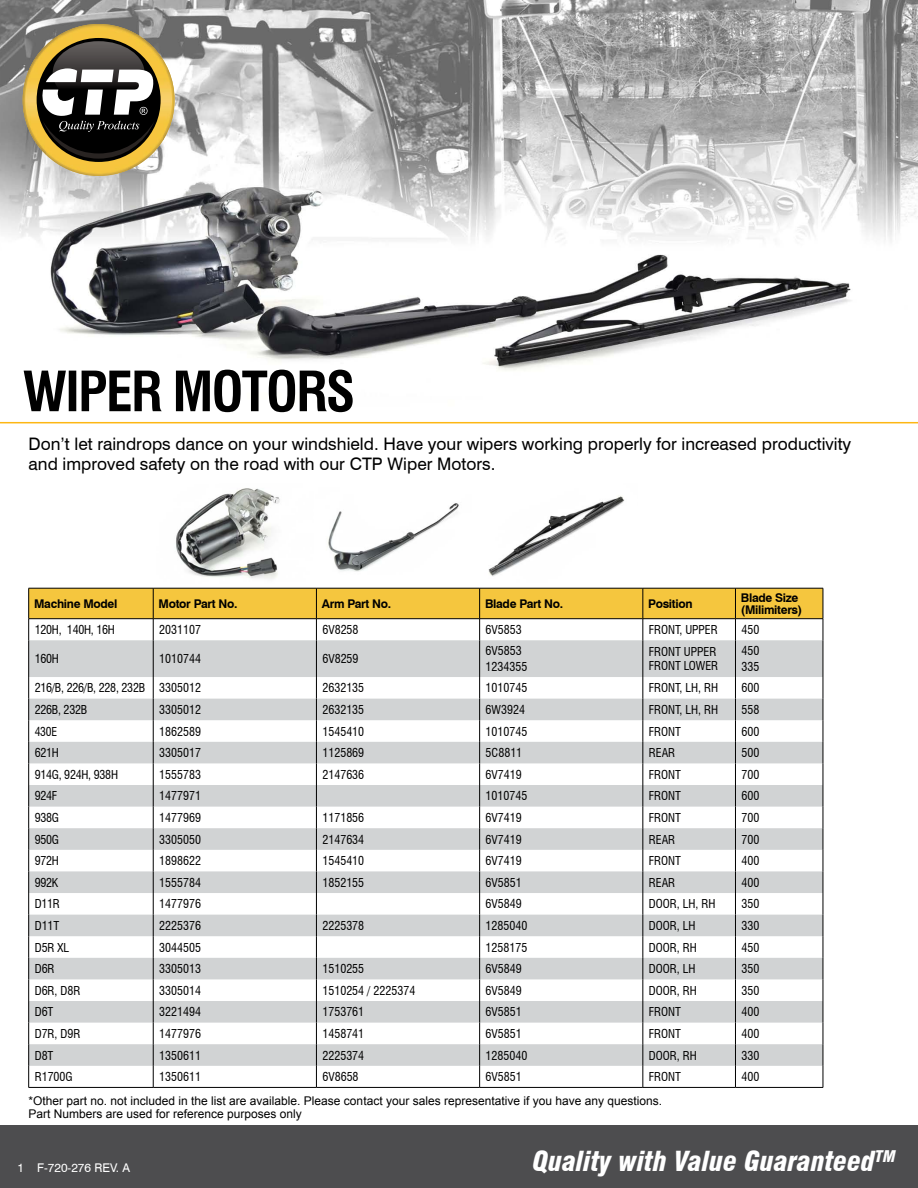
<style>
.page{position:relative;width:918px;height:1188px;background:#fff}
.page>*{position:absolute;margin:0;border:0;box-sizing:border-box;transform-origin:0 0}
.t1{font:italic 900 condensed 27px "Swiss 721 BT";color:#fff}
.t2{font:17.25px/19.5px "Swiss 721 BT";color:#000}
.t3{font:condensed 12px/16.5px "Swiss 721 BT";color:#000}
.t4{font:12px/13.5px "Arial";color:#000}
.t5{font:700 12px/12.8px "Swiss 721 BT";letter-spacing:-.025em;color:#000}
.t6{font:condensed 12px "Swiss 721 BT";letter-spacing:-.02em;color:#000}
.t7{font:12px "Swiss 721 BT";color:#fff}
</style>
<div class="page">
<img style="left:0;top:0;width:918px;height:422px">
<div style="left:0;top:1125px;width:918px;height:63px;background:#4d4d4f"></div>
<hr style="left:0;top:422px;width:918px;height:1px;background:#fdb714">
<img style="left:58px;top:24px;width:81px;height:3px">
<img style="left:23px;top:70px;width:2px;height:71px">
<img style="left:172px;top:70px;width:3px;height:70px">
<img style="left:69px;top:173px;width:59px;height:3px">
<img style="left:25px;top:27px;width:147px;height:146px">
<svg style="left:28px;top:35px;width:141px;height:135px"></svg>
<svg style="left:24px;top:370px;width:329px;height:42px"></svg>
<svg style="left:29px;top:640px;width:794px;height:426px;fill:#d1d3d4"></svg>
<hr style="left:28px;top:640px;width:1px;height:37px;background:#000">
<svg style="left:28px;top:677px;width:1px;height:410px"></svg>
<hr style="left:28px;top:1087px;width:125px;height:1px;background:#000">
<hr style="left:153px;top:1087px;width:163px;height:1px;background:#000">
<hr style="left:316px;top:1087px;width:164px;height:1px;background:#000">
<hr style="left:480px;top:1087px;width:163px;height:1px;background:#000">
<hr style="left:643px;top:1087px;width:92px;height:1px;background:#000">
<hr style="left:735px;top:1087px;width:88px;height:1px;background:#000">
<svg style="left:28px;top:588px;width:796px;height:52px"></svg>
<hr style="left:153px;top:640px;width:1px;height:37px;background:#000">
<hr style="left:316px;top:640px;width:1px;height:37px;background:#000">
<hr style="left:479px;top:640px;width:1px;height:37px;background:#000">
<hr style="left:643px;top:640px;width:1px;height:37px;background:#000">
<hr style="left:735px;top:640px;width:1px;height:37px;background:#000">
<hr style="left:823px;top:640px;width:1px;height:37px;background:#000">
<svg style="left:153px;top:677px;width:1px;height:410px"></svg>
<svg style="left:316px;top:677px;width:1px;height:410px"></svg>
<svg style="left:479px;top:677px;width:1px;height:410px"></svg>
<svg style="left:643px;top:677px;width:1px;height:410px"></svg>
<svg style="left:735px;top:677px;width:1px;height:410px"></svg>
<svg style="left:823px;top:677px;width:1px;height:410px"></svg>
<img style="left:176px;top:488px;width:283px;height:91px">
<img style="left:488px;top:496px;width:137px;height:80px">
<h2 class="t2" style="left:28px;top:434px;width:824px">Don’t let raindrops dance on your windshield. Have your wipers working properly for increased productivity and improved safety on the road with our CTP Wiper Motors.</h2>
<p class="t5" style="left:34px;top:597px;width:85px">Machine Model</p>
<p class="t5" style="left:159px;top:597px;width:80px">Motor Part No.</p>
<p class="t5" style="left:322px;top:597px;width:71px">Arm Part No.</p>
<p class="t5" style="left:485px;top:597px;width:80px">Blade Part No.</p>
<p class="t5" style="left:648px;top:597px;width:46px">Position</p>
<p class="t5" style="left:741px;top:591px;width:63px">Blade Size (Milimiters)</p>
<p class="t6" style="left:35px;top:623px;width:82px">120H, 140H, 16H</p>
<p class="t3" style="left:159px;top:622px;width:43px">2031107</p>
<p class="t3" style="left:322px;top:622px;width:38px">6V8258</p>
<p class="t3" style="left:486px;top:622px;width:38px">6V5853</p>
<p class="t3" style="left:649px;top:622px;width:71px">FRONT, UPPER</p>
<p class="t3" style="left:741px;top:622px;width:19px">450</p>
<p class="t3" style="left:35px;top:651px;width:26px">160H</p>
<p class="t3" style="left:159px;top:651px;width:43px">1010744</p>
<p class="t3" style="left:322px;top:651px;width:38px">6V8259</p>
<p class="t3" style="left:486px;top:642px;width:43px">6V5853<br>1234355</p>
<p class="t3" style="left:649px;top:644px;width:71px;line-height:14.4px">FRONT UPPER<br>FRONT LOWER</p>
<p class="t3" style="left:741px;top:642px;width:19px">450<br>335</p>
<p class="t6" style="left:35px;top:681px;width:168px">216/B, 226/B, 228, 232B 3305012</p>
<p class="t3" style="left:322px;top:680px;width:43px">2632135</p>
<p class="t3" style="left:486px;top:680px;width:43px">1010745</p>
<p class="t3" style="left:649px;top:680px;width:71px">FRONT, LH, RH</p>
<p class="t3" style="left:741px;top:680px;width:19px">600</p>
<p class="t6" style="left:35px;top:702px;width:54px">226B, 232B</p>
<p class="t3" style="left:159px;top:701px;width:43px">3305012</p>
<p class="t3" style="left:322px;top:701px;width:43px">2632135</p>
<p class="t3" style="left:486px;top:701px;width:41px">6W3924</p>
<p class="t3" style="left:649px;top:701px;width:71px">FRONT, LH, RH</p>
<p class="t3" style="left:741px;top:701px;width:19px">558</p>
<p class="t3" style="left:35px;top:723px;width:24px">430E</p>
<p class="t3" style="left:159px;top:723px;width:43px">1862589</p>
<p class="t3" style="left:322px;top:723px;width:43px">1545410</p>
<p class="t3" style="left:486px;top:723px;width:43px">1010745</p>
<p class="t3" style="left:649px;top:723px;width:34px">FRONT</p>
<p class="t3" style="left:741px;top:723px;width:19px">600</p>
<p class="t3" style="left:35px;top:745px;width:26px">621H</p>
<p class="t3" style="left:159px;top:745px;width:43px">3305017</p>
<p class="t3" style="left:322px;top:745px;width:43px">1125869</p>
<p class="t3" style="left:486px;top:745px;width:38px">5C8811</p>
<p class="t3" style="left:649px;top:745px;width:28px">REAR</p>
<p class="t3" style="left:741px;top:745px;width:19px">500</p>
<p class="t6" style="left:35px;top:767px;width:85px">914G, 924H, 938H</p>
<p class="t3" style="left:159px;top:766px;width:43px">1555783</p>
<p class="t3" style="left:322px;top:766px;width:43px">2147636</p>
<p class="t3" style="left:486px;top:766px;width:38px">6V7419</p>
<p class="t3" style="left:649px;top:766px;width:34px">FRONT</p>
<p class="t3" style="left:741px;top:766px;width:19px">700</p>
<p class="t3" style="left:35px;top:788px;width:24px">924F</p>
<p class="t3" style="left:159px;top:788px;width:43px">1477971</p>
<p class="t3" style="left:486px;top:788px;width:43px">1010745</p>
<p class="t3" style="left:649px;top:788px;width:34px">FRONT</p>
<p class="t3" style="left:741px;top:788px;width:19px">600</p>
<p class="t3" style="left:35px;top:809px;width:26px">938G</p>
<p class="t3" style="left:159px;top:809px;width:43px">1477969</p>
<p class="t3" style="left:322px;top:809px;width:43px">1171856</p>
<p class="t3" style="left:486px;top:809px;width:38px">6V7419</p>
<p class="t3" style="left:649px;top:809px;width:34px">FRONT</p>
<p class="t3" style="left:741px;top:809px;width:19px">700</p>
<p class="t3" style="left:35px;top:831px;width:26px">950G</p>
<p class="t3" style="left:159px;top:831px;width:43px">3305050</p>
<p class="t3" style="left:322px;top:831px;width:43px">2147634</p>
<p class="t3" style="left:486px;top:831px;width:38px">6V7419</p>
<p class="t3" style="left:649px;top:831px;width:28px">REAR</p>
<p class="t3" style="left:741px;top:831px;width:19px">700</p>
<p class="t3" style="left:35px;top:853px;width:26px">972H</p>
<p class="t3" style="left:159px;top:853px;width:43px">1898622</p>
<p class="t3" style="left:322px;top:853px;width:43px">1545410</p>
<p class="t3" style="left:486px;top:853px;width:38px">6V7419</p>
<p class="t3" style="left:649px;top:853px;width:34px">FRONT</p>
<p class="t3" style="left:741px;top:853px;width:19px">400</p>
<p class="t3" style="left:35px;top:874px;width:25px">992K</p>
<p class="t3" style="left:159px;top:874px;width:43px">1555784</p>
<p class="t3" style="left:322px;top:874px;width:43px">1852155</p>
<p class="t3" style="left:486px;top:874px;width:38px">6V5851</p>
<p class="t3" style="left:649px;top:874px;width:28px">REAR</p>
<p class="t3" style="left:741px;top:874px;width:19px">400</p>
<p class="t3" style="left:35px;top:896px;width:27px">D11R</p>
<p class="t3" style="left:159px;top:896px;width:43px">1477976</p>
<p class="t3" style="left:486px;top:896px;width:38px">6V5849</p>
<p class="t3" style="left:649px;top:896px;width:68px">DOOR, LH, RH</p>
<p class="t3" style="left:741px;top:896px;width:19px">350</p>
<p class="t3" style="left:35px;top:917px;width:26px">D11T</p>
<p class="t3" style="left:159px;top:917px;width:43px">2225376</p>
<p class="t3" style="left:322px;top:917px;width:43px">2225378</p>
<p class="t3" style="left:486px;top:917px;width:43px">1285040</p>
<p class="t3" style="left:649px;top:917px;width:48px">DOOR, LH</p>
<p class="t3" style="left:741px;top:917px;width:19px">330</p>
<p class="t3" style="left:35px;top:939px;width:36px">D5R XL</p>
<p class="t3" style="left:159px;top:939px;width:43px">3044505</p>
<p class="t3" style="left:486px;top:939px;width:43px">1258175</p>
<p class="t3" style="left:649px;top:939px;width:49px">DOOR, RH</p>
<p class="t3" style="left:741px;top:939px;width:19px">450</p>
<p class="t3" style="left:35px;top:961px;width:21px">D6R</p>
<p class="t3" style="left:159px;top:961px;width:43px">3305013</p>
<p class="t3" style="left:322px;top:961px;width:43px">1510255</p>
<p class="t3" style="left:486px;top:961px;width:38px">6V5849</p>
<p class="t3" style="left:649px;top:961px;width:48px">DOOR, LH</p>
<p class="t3" style="left:741px;top:961px;width:19px">350</p>
<p class="t3" style="left:35px;top:982px;width:47px">D6R, D8R</p>
<p class="t3" style="left:159px;top:982px;width:43px">3305014</p>
<p class="t3" style="left:322px;top:982px;width:94px">1510254 / 2225374</p>
<p class="t3" style="left:486px;top:982px;width:38px">6V5849</p>
<p class="t3" style="left:649px;top:982px;width:49px">DOOR, RH</p>
<p class="t3" style="left:741px;top:982px;width:19px">350</p>
<p class="t3" style="left:35px;top:1004px;width:20px">D6T</p>
<p class="t3" style="left:159px;top:1004px;width:43px">3221494</p>
<p class="t3" style="left:322px;top:1004px;width:43px">1753761</p>
<p class="t3" style="left:486px;top:1004px;width:38px">6V5851</p>
<p class="t3" style="left:649px;top:1004px;width:34px">FRONT</p>
<p class="t3" style="left:741px;top:1004px;width:19px">400</p>
<p class="t3" style="left:35px;top:1025px;width:47px">D7R, D9R</p>
<p class="t3" style="left:159px;top:1025px;width:43px">1477976</p>
<p class="t3" style="left:322px;top:1025px;width:43px">1458741</p>
<p class="t3" style="left:486px;top:1025px;width:38px">6V5851</p>
<p class="t3" style="left:649px;top:1025px;width:34px">FRONT</p>
<p class="t3" style="left:741px;top:1025px;width:19px">400</p>
<p class="t3" style="left:35px;top:1047px;width:20px">D8T</p>
<p class="t3" style="left:159px;top:1047px;width:43px">1350611</p>
<p class="t3" style="left:322px;top:1047px;width:43px">2225374</p>
<p class="t3" style="left:486px;top:1047px;width:43px">1285040</p>
<p class="t3" style="left:649px;top:1047px;width:49px">DOOR, RH</p>
<p class="t3" style="left:741px;top:1047px;width:19px">330</p>
<p class="t3" style="left:35px;top:1068px;width:40px">R1700G</p>
<p class="t3" style="left:159px;top:1068px;width:43px">1350611</p>
<p class="t3" style="left:322px;top:1068px;width:38px">6V8658</p>
<p class="t3" style="left:486px;top:1068px;width:38px">6V5851</p>
<p class="t3" style="left:649px;top:1068px;width:34px">FRONT</p>
<p class="t3" style="left:741px;top:1068px;width:19px">400</p>
<p class="t4" style="left:29px;top:1094px;width:635px">*Other part no. not included in the list are available. Please contact your sales representative if you have any questions.<br>Part Numbers are used for reference purposes only</p>
<p class="t7" style="left:18px;top:1161px;width:114px">1 F-720-276 REV. A</p>
<h1 class="t1" style="left:533px;top:1145px;width:364px">Quality with Value Guaranteed<sup>TM</sup></h1>
</div>
